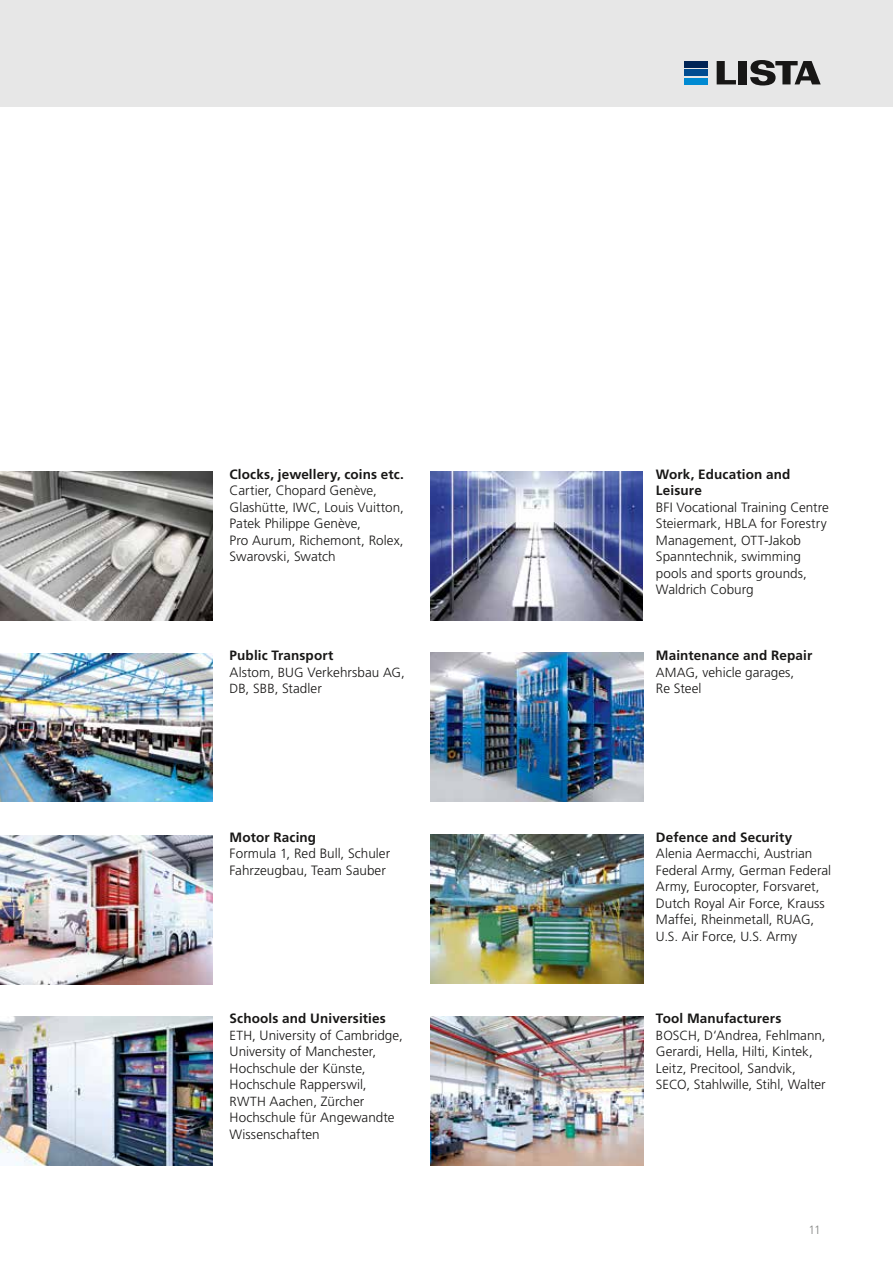
<style>
.page{position:relative;width:893px;height:1263px;background:#fff}
.page>*{position:absolute;margin:0;border:0;box-sizing:border-box;transform-origin:0 0}
.t1{font:300 13.5px/16.5px "Frutiger LT Std";color:#181716}
.t2{font:700 13.5px/16.5px "Frutiger LT Std";letter-spacing:.01em;color:#181716}
.t3{font:300 12px "Frutiger LT Std";color:#868786}
.s1{font-size:13.2px}
.s2{font-weight:700}
</style>
<div class="page">
<div style="left:0;top:0;width:893px;height:106px;background:#e7e7e7"></div>
<div style="left:685px;top:61px;width:23px;height:7px;background:#002455"></div>
<div style="left:685px;top:69px;width:23px;height:7px;background:#004c90"></div>
<div style="left:685px;top:78px;width:23px;height:6px;background:#008ad2"></div>
<svg style="left:717px;top:61px;width:19px;height:23px"></svg>
<div style="left:738px;top:61px;width:8px;height:23px;background:#181716"></div>
<svg style="left:750px;top:60px;width:71px;height:26px"></svg>
<img style="left:430px;top:472px;width:213px;height:148px">
<img style="left:0;top:835px;width:213px;height:149px">
<img style="left:0;top:1016px;width:213px;height:149px">
<img style="left:0;top:472px;width:213px;height:148px">
<img style="left:0;top:653px;width:213px;height:149px">
<img style="left:431px;top:834px;width:212px;height:149px">
<img style="left:431px;top:1016px;width:212px;height:149px">
<img style="left:431px;top:653px;width:212px;height:149px">
<p class="t2" style="left:230px;top:466px;width:176px">Clocks, jewellery, coins etc.</p>
<p class="t1" style="left:230px;top:482px;width:176px">Cartier, Chopard Genève,<br>Glashütte, <span class="s1">IWC</span>, Louis Vuitton,<br>Patek Philippe Genève,<br>Pro Aurum, Richemont, Rolex,<br>Swarovski, Swatch</p>
<p class="t1" style="left:230px;top:647px;width:177px"><span class="s2">Public Transport<br></span>Alstom, <span class="s1">BUG</span> Verkehrsbau <span class="s1">AG</span>,<br><span class="s1">DB</span>, <span class="s1">SBB,</span> Stadler</p>
<p class="t1" style="left:230px;top:829px;width:162px"><span class="s2">Motor Racing<br></span>Formula <span class="s1">1</span>, Red Bull, Schuler<br>Fahrzeugbau, Team Sauber</p>
<p class="t1" style="left:230px;top:1010px;width:175px"><span class="s2">Schools and Universities<br></span><span class="s1">ETH</span>, University of Cambridge,<br>University of Manchester,<br>Hochschule der Künste,<br>Hochschule Rapperswil,<br><span class="s1">RWTH</span> Aachen, Zürcher<br>Hochschule für Angewandte<br>Wissenschaften</p>
<p class="t2" style="left:656px;top:466px;width:136px">Work, Education and<br>Leisure</p>
<p class="t1" style="left:656px;top:499px;width:175px">BFI Vocational Training Centre<br>Steiermark, <span class="s1">HBLA</span> for Forestry<br>Management, <span class="s1">OTT</span>-Jakob<br>Spanntechnik, swimming pools and sports grounds,<br>Waldrich Coburg</p>
<p class="t1" style="left:656px;top:647px;width:158px"><span class="s2">Maintenance and Repair<br></span><span class="s1">AMAG</span>, vehicle garages,<br>Re Steel</p>
<p class="t2" style="left:656px;top:829px;width:138px">Defence and Security</p>
<p class="t1" style="left:656px;top:845px;width:177px">Alenia Aermacchi, Austrian<br>Federal Army, German Federal<br>Army, Eurocopter, Forsvaret,<br>Dutch Royal Air Force, Krauss<br>Maffei, Rheinmetall, <span class="s1">RUAG</span>,<br><span class="s1">U</span>.<span class="s1">S</span>. Air Force, <span class="s1">U</span>.<span class="s1">S</span>. Army</p>
<p class="t1" style="left:656px;top:1010px;width:171px"><span class="s2">Tool Manufacturers<br></span><span class="s1">BOSCH</span>, D‘Andrea, Fehlmann,<br>Gerardi, Hella, Hilti, Kintek,<br>Leitz, Precitool, Sandvik,<br><span class="s1">SECO</span>, Stahlwille, Stihl, Walter</p>
<p class="t3" style="left:808px;top:1223px;width:14px">11</p>
</div>
